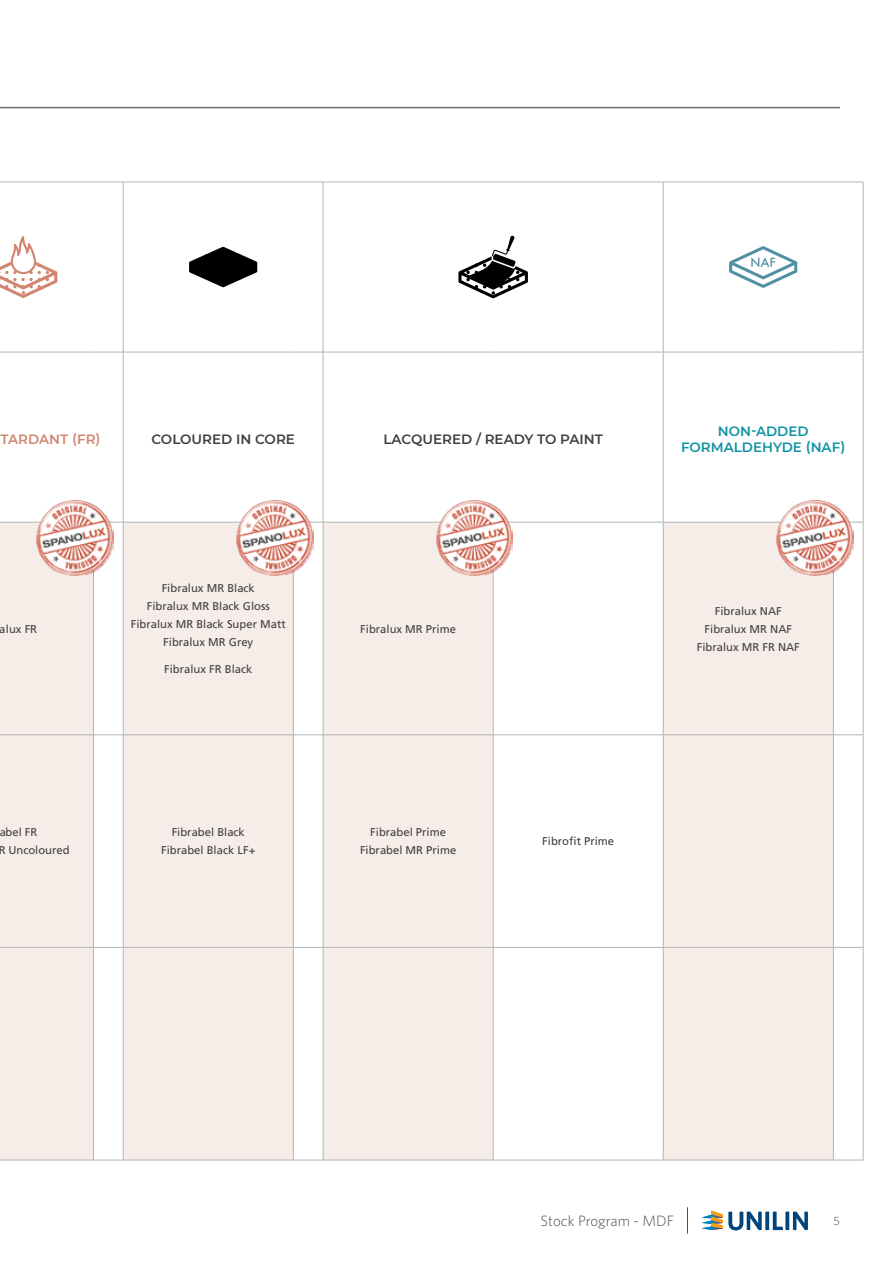
<style>
.page{position:relative;width:893px;height:1263px;background:#fff}
.page>*{position:absolute;margin:0;border:0;box-sizing:border-box;transform-origin:0 0}
.t1{font:300 15px "Whitney";color:#4d4d4f}
.t2{font:600 13.5px "Montserrat";color:#3d4041}
.t3{font:600 13.5px/16.2px "Montserrat";color:#0e93a2;text-align:center}
.t4{font:600 13.5px "Montserrat";color:#d18671}
.t5{font:300 12px "Whitney HTF";color:#4d4d4f}
.t6{font:11.25px/18px "Frutiger LT Std";color:#3d4041;text-align:center}
</style>
<div class="page">
<svg style="left:701px;top:1210px;width:107px;height:20px"></svg>
<svg style="left:687px;top:1207px;width:1px;height:26px"></svg>
<div style="left:0;top:523px;width:93px;height:637px;background:#f7ede8"></div>
<svg style="left:94px;top:523px;width:769px;height:637px;fill:#f7ede8"></svg>
<hr style="left:0;top:182px;width:93px;height:1px;background:#b1b4b6">
<hr style="left:93px;top:182px;width:30px;height:1px;background:#b1b4b6">
<hr style="left:123px;top:182px;width:170px;height:1px;background:#b1b4b6">
<hr style="left:123px;top:182px;width:1px;height:170px;background:#b1b4b6">
<hr style="left:293px;top:182px;width:30px;height:1px;background:#b1b4b6">
<hr style="left:323px;top:182px;width:170px;height:1px;background:#b1b4b6">
<hr style="left:323px;top:182px;width:1px;height:170px;background:#b1b4b6">
<hr style="left:493px;top:182px;width:170px;height:1px;background:#b1b4b6">
<hr style="left:663px;top:182px;width:170px;height:1px;background:#b1b4b6">
<hr style="left:663px;top:182px;width:1px;height:170px;background:#b1b4b6">
<hr style="left:833px;top:182px;width:30px;height:1px;background:#b1b4b6">
<hr style="left:863px;top:182px;width:1px;height:170px;background:#b1b4b6">
<hr style="left:123px;top:352px;width:1px;height:170px;background:#b1b4b6">
<hr style="left:323px;top:352px;width:1px;height:170px;background:#b1b4b6">
<hr style="left:663px;top:352px;width:1px;height:170px;background:#b1b4b6">
<hr style="left:863px;top:352px;width:1px;height:170px;background:#b1b4b6">
<hr style="left:493px;top:734px;width:170px;height:1px;background:#b1b4b6">
<hr style="left:493px;top:947px;width:170px;height:1px;background:#b1b4b6">
<hr style="left:0;top:352px;width:93px;height:1px;background:#b1b4b6">
<hr style="left:93px;top:352px;width:30px;height:1px;background:#b1b4b6">
<hr style="left:663px;top:352px;width:170px;height:1px;background:#b1b4b6">
<hr style="left:833px;top:352px;width:30px;height:1px;background:#b1b4b6">
<hr style="left:833px;top:522px;width:30px;height:1px;background:#b1b4b6">
<hr style="left:123px;top:352px;width:170px;height:1px;background:#b1b4b6">
<hr style="left:293px;top:352px;width:30px;height:1px;background:#b1b4b6">
<hr style="left:323px;top:352px;width:170px;height:1px;background:#b1b4b6">
<hr style="left:493px;top:352px;width:170px;height:1px;background:#b1b4b6">
<hr style="left:93px;top:734px;width:30px;height:1px;background:#b1b4b6">
<hr style="left:833px;top:734px;width:30px;height:1px;background:#b1b4b6">
<hr style="left:293px;top:734px;width:30px;height:1px;background:#b1b4b6">
<hr style="left:93px;top:947px;width:30px;height:1px;background:#b1b4b6">
<hr style="left:833px;top:947px;width:30px;height:1px;background:#b1b4b6">
<hr style="left:293px;top:947px;width:30px;height:1px;background:#b1b4b6">
<hr style="left:833px;top:1160px;width:30px;height:1px;background:#b1b4b6">
<hr style="left:0;top:734px;width:93px;height:1px;background:#b1b4b6">
<hr style="left:0;top:947px;width:93px;height:1px;background:#b1b4b6">
<hr style="left:663px;top:734px;width:170px;height:1px;background:#b1b4b6">
<hr style="left:663px;top:947px;width:170px;height:1px;background:#b1b4b6">
<hr style="left:863px;top:522px;width:1px;height:213px;background:#b1b4b6">
<hr style="left:863px;top:735px;width:1px;height:212px;background:#b1b4b6">
<hr style="left:863px;top:947px;width:1px;height:213px;background:#b1b4b6">
<hr style="left:123px;top:734px;width:170px;height:1px;background:#b1b4b6">
<hr style="left:123px;top:947px;width:170px;height:1px;background:#b1b4b6">
<hr style="left:323px;top:734px;width:170px;height:1px;background:#b1b4b6">
<hr style="left:323px;top:947px;width:170px;height:1px;background:#b1b4b6">
<hr style="left:0;top:522px;width:93px;height:1px;background:#b1b4b6">
<hr style="left:93px;top:522px;width:30px;height:1px;background:#b1b4b6">
<hr style="left:93px;top:522px;width:1px;height:213px;background:#b1b4b6">
<hr style="left:123px;top:522px;width:170px;height:1px;background:#b1b4b6">
<hr style="left:123px;top:522px;width:1px;height:213px;background:#b1b4b6">
<hr style="left:293px;top:522px;width:30px;height:1px;background:#b1b4b6">
<hr style="left:293px;top:522px;width:1px;height:213px;background:#b1b4b6">
<hr style="left:323px;top:522px;width:170px;height:1px;background:#b1b4b6">
<hr style="left:323px;top:522px;width:1px;height:213px;background:#b1b4b6">
<hr style="left:493px;top:522px;width:170px;height:1px;background:#b1b4b6">
<hr style="left:493px;top:522px;width:1px;height:213px;background:#b1b4b6">
<hr style="left:663px;top:522px;width:170px;height:1px;background:#b1b4b6">
<hr style="left:663px;top:522px;width:1px;height:213px;background:#b1b4b6">
<hr style="left:833px;top:522px;width:1px;height:213px;background:#b1b4b6">
<hr style="left:93px;top:735px;width:1px;height:212px;background:#b1b4b6">
<hr style="left:123px;top:735px;width:1px;height:212px;background:#b1b4b6">
<hr style="left:293px;top:735px;width:1px;height:212px;background:#b1b4b6">
<hr style="left:323px;top:735px;width:1px;height:212px;background:#b1b4b6">
<hr style="left:493px;top:735px;width:1px;height:212px;background:#b1b4b6">
<hr style="left:663px;top:735px;width:1px;height:212px;background:#b1b4b6">
<hr style="left:833px;top:735px;width:1px;height:212px;background:#b1b4b6">
<hr style="left:93px;top:947px;width:1px;height:213px;background:#b1b4b6">
<hr style="left:123px;top:947px;width:1px;height:213px;background:#b1b4b6">
<hr style="left:293px;top:947px;width:1px;height:213px;background:#b1b4b6">
<hr style="left:323px;top:947px;width:1px;height:213px;background:#b1b4b6">
<hr style="left:493px;top:947px;width:1px;height:213px;background:#b1b4b6">
<hr style="left:663px;top:947px;width:1px;height:213px;background:#b1b4b6">
<hr style="left:833px;top:947px;width:1px;height:213px;background:#b1b4b6">
<hr style="left:0;top:1160px;width:93px;height:1px;background:#b1b4b6">
<hr style="left:93px;top:1160px;width:30px;height:1px;background:#b1b4b6">
<hr style="left:123px;top:1160px;width:170px;height:1px;background:#b1b4b6">
<hr style="left:293px;top:1160px;width:30px;height:1px;background:#b1b4b6">
<hr style="left:323px;top:1160px;width:170px;height:1px;background:#b1b4b6">
<hr style="left:493px;top:1160px;width:170px;height:1px;background:#b1b4b6">
<hr style="left:663px;top:1160px;width:170px;height:1px;background:#b1b4b6">
<svg style="left:0;top:236px;width:57px;height:62px"></svg>
<svg style="left:189px;top:247px;width:68px;height:40px"></svg>
<svg style="left:458px;top:235px;width:70px;height:63px"></svg>
<svg style="left:729px;top:246px;width:68px;height:42px"></svg>
<img style="left:37px;top:501px;width:76px;height:74px">
<img style="left:237px;top:501px;width:76px;height:74px">
<img style="left:437px;top:501px;width:76px;height:74px">
<img style="left:777px;top:501px;width:76px;height:74px">
<hr style="left:0;top:107px;width:840px;height:1px;background:#736965">
<p class="t4" style="left:1px;top:429px;width:101px">TARDANT (FR)</p>
<p class="t2" style="left:151px;top:429px;width:145px">COLOURED IN CORE</p>
<p class="t2" style="left:383px;top:429px;width:221px">LACQUERED / READY TO PAINT</p>
<p class="t3" style="left:681px;top:422px;width:166px">NON-ADDED<br>FORMALDEHYDE (NAF)</p>
<p class="t6" style="left:0;top:620px;width:39px">alux FR</p>
<p class="t6" style="left:131px;top:580px;width:157px">Fibralux MR Black<br>Fibralux MR Black Gloss<br>Fibralux MR Black Super Matt<br>Fibralux MR Grey</p>
<p class="t6" style="left:164px;top:660px;width:90px">Fibralux FR Black</p>
<p class="t6" style="left:360px;top:620px;width:97px">Fibralux MR Prime</p>
<p class="t6" style="left:-2px;top:823px;width:73px;text-align:left">abel FR<br>R Uncoloured</p>
<p class="t6" style="left:161px;top:823px;width:96px">Fibrabel Black<br>Fibrabel Black LF+</p>
<p class="t6" style="left:360px;top:823px;width:98px">Fibrabel Prime<br>Fibrabel MR Prime</p>
<p class="t6" style="left:542px;top:832px;width:73px">Fibrofit Prime</p>
<p class="t6" style="left:697px;top:602px;width:105px">Fibralux NAF<br>Fibralux MR NAF<br>Fibralux MR FR NAF</p>
<h1 class="t1" style="left:540px;top:1210px;width:135px">Stock Program - MDF</h1>
<p class="t5" style="left:833px;top:1214px;width:8px">5</p>
</div>
